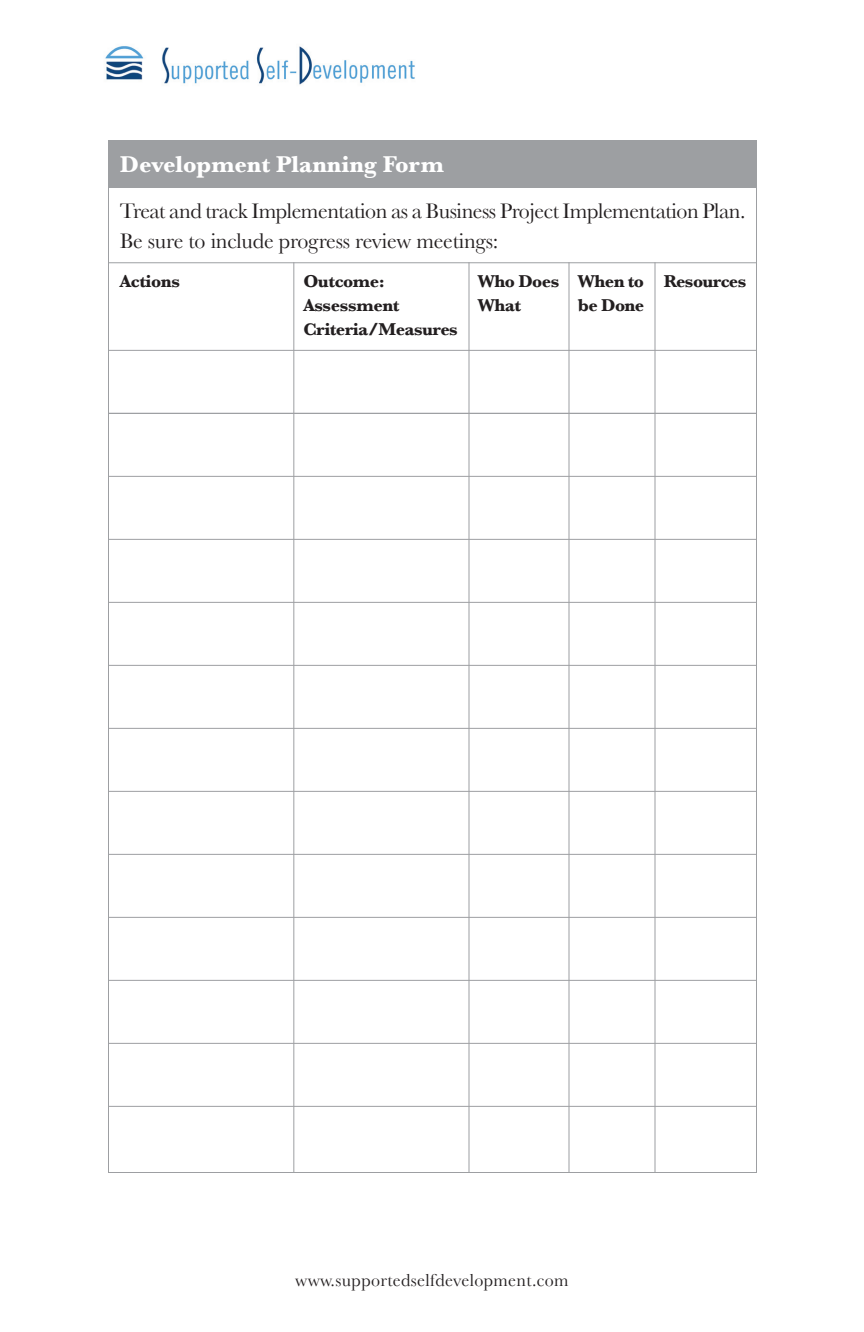
<style>
.page{position:relative;width:864px;height:1332px;background:#fff}
.page>*{position:absolute;margin:0;border:0;box-sizing:border-box;transform-origin:0 0}
.t1{font:700 24px "Baskerville";color:#fff}
.t2{font:22px/30px "Baskerville";letter-spacing:-.02em;color:#231f20}
.t3{font:700 18px/24px "Baskerville";letter-spacing:-.03em;color:#231f20}
.t4{font:18px "Baskerville";letter-spacing:.02em;color:#231f20}
</style>
<div class="page">
<div style="left:108px;top:140px;width:648px;height:48px;background:#9d9fa2"></div>
<hr style="left:293px;top:262px;width:1px;height:910px;background:#9d9fa2">
<hr style="left:108px;top:350px;width:649px;height:1px;background:#9d9fa2">
<hr style="left:108px;top:262px;width:649px;height:1px;background:#9d9fa2">
<hr style="left:654px;top:262px;width:2px;height:910px;background:#9d9fa2">
<hr style="left:568px;top:262px;width:2px;height:910px;background:#9d9fa2">
<hr style="left:468px;top:262px;width:2px;height:910px;background:#9d9fa2">
<hr style="left:108px;top:413px;width:649px;height:1px;background:#9d9fa2">
<hr style="left:108px;top:476px;width:649px;height:1px;background:#9d9fa2">
<hr style="left:108px;top:539px;width:649px;height:1px;background:#9d9fa2">
<hr style="left:108px;top:602px;width:649px;height:1px;background:#9d9fa2">
<hr style="left:108px;top:665px;width:649px;height:1px;background:#9d9fa2">
<hr style="left:108px;top:728px;width:649px;height:1px;background:#9d9fa2">
<hr style="left:108px;top:791px;width:649px;height:1px;background:#9d9fa2">
<hr style="left:108px;top:854px;width:649px;height:1px;background:#9d9fa2">
<hr style="left:108px;top:917px;width:649px;height:1px;background:#9d9fa2">
<hr style="left:108px;top:980px;width:649px;height:1px;background:#9d9fa2">
<hr style="left:108px;top:1043px;width:649px;height:1px;background:#9d9fa2">
<hr style="left:108px;top:1106px;width:649px;height:1px;background:#9d9fa2">
<img style="left:105px;top:46px;width:310px;height:39px">
<p class="t1" style="left:120px;top:150px;width:325px">Development Planning Form</p>
<p class="t2" style="left:120px;top:195px;width:627px">Treat and track Implementation as a Business Project Implementation Plan.<br>Be sure to include progress review meetings:</p>
<p class="t3" style="left:120px;top:269px;width:62px">Actions</p>
<p class="t3" style="left:303px;top:269px;width:156px">Outcome:<br>Assessment<br>Criteria/Measures</p>
<p class="t3" style="left:478px;top:269px;width:83px">Who Does<br>What</p>
<p class="t3" style="left:578px;top:269px;width:68px">When to be Done</p>
<p class="t3" style="left:664px;top:269px;width:84px">Resources</p>
<p class="t4" style="left:295px;top:1269px;width:275px">www.supportedselfdevelopment.com</p>
</div>
